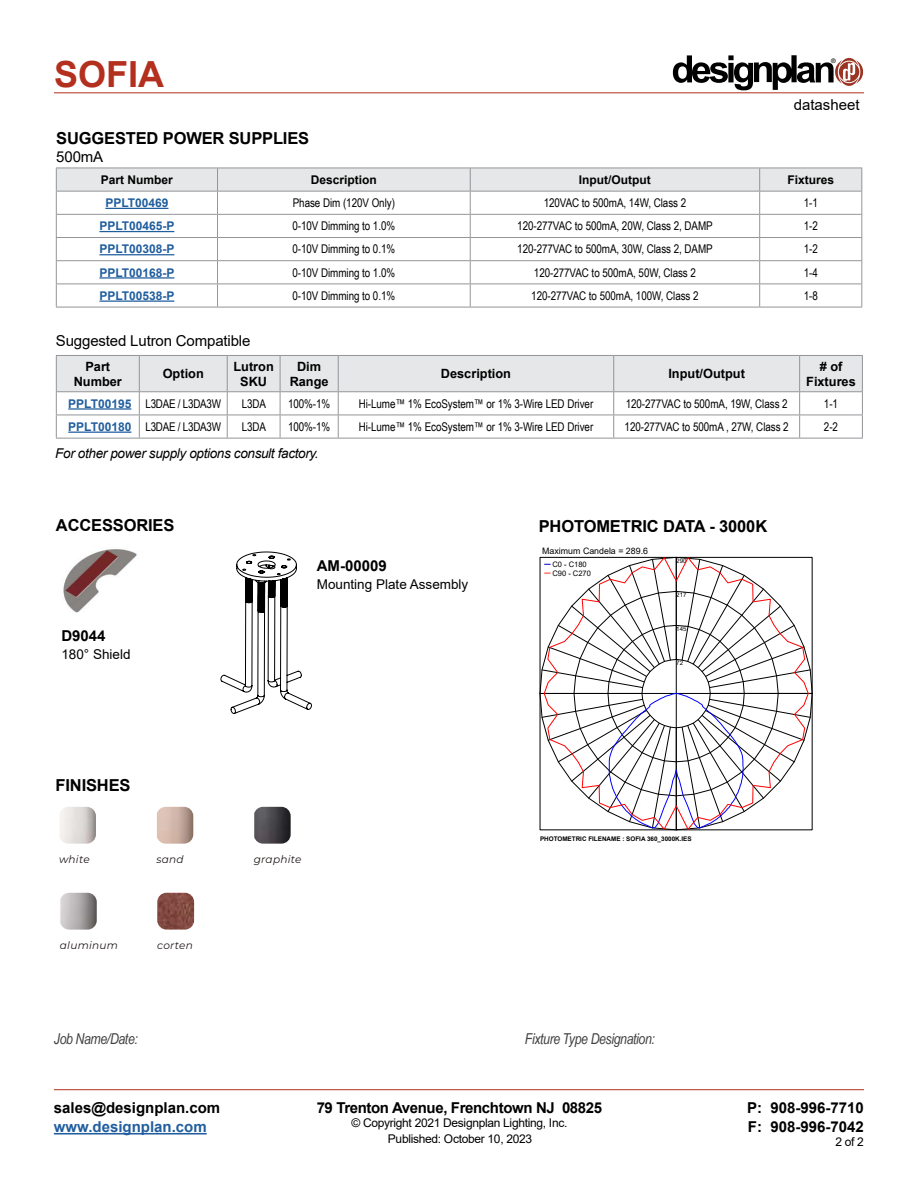
<style>
.page{position:relative;width:918px;height:1188px;background:#fff}
.page>*{position:absolute;margin:0;border:0;box-sizing:border-box;transform-origin:0 0}
.t1{font:700 36px "Arial";color:#b32f1e}
.t2{font:700 16.5px "Arial";letter-spacing:-.01em;color:#000}
.t3{font:700 15px/19.5px "Arial";color:#000}
.t4{font:15px "Arial";letter-spacing:-.01em;color:#000}
.t5{font:italic 15px "Arial Narrow";letter-spacing:-.025em;color:#414042}
.t6{font:700 15px "Arial";letter-spacing:-.025em;color:#000}
.t7{font:700 15px "Arial";color:#215e9e}
.t8{font:italic 13.5px "Arial";letter-spacing:-.025em;color:#000}
.t9{font:13.5px "Arial";color:#000}
.t10{font:700 12.75px/15px "Arial";color:#000;text-align:center}
.t11{font:12px "Arial Narrow";letter-spacing:-.005em;color:#000}
.t12{font:12px "Arial";letter-spacing:-.025em;color:#000}
.t13{font:700 12px "Arial";color:#215e9e}
.t14{font:700 12px "Arial";color:#000}
.t15{font:italic 10.5px "Montserrat";letter-spacing:.025em;color:#211919}
.t16{font:8.85px "Arial";color:#000}
.t17{font:7.5px/8.6px "Arial";color:#000}
.t18{font:700 6.3px "Arial";color:#000}
.t19{font:6.3px "Helvetica";color:#000}
.t20{font:6.15px "Arial";letter-spacing:.005em;color:#000}
.s1{font-family:"Arial";font-weight:700;color:#215e9e}
</style>
<div class="page">
<hr style="left:54px;top:93px;width:810px;height:1px;background:#b32f1e">
<hr style="left:54px;top:1089px;width:810px;height:1px;background:#b32f1e">
<hr style="left:54px;top:1133px;width:153px;height:2px;background:#215e9e">
<svg style="left:673px;top:55px;width:190px;height:35px"></svg>
<svg style="left:542px;top:557px;width:268px;height:273px"></svg>
<img style="left:60px;top:807px;width:36px;height:37px">
<img style="left:157px;top:807px;width:36px;height:37px">
<img style="left:254px;top:807px;width:37px;height:37px">
<img style="left:60px;top:893px;width:37px;height:37px">
<img style="left:157px;top:893px;width:37px;height:37px">
<img style="left:63px;top:549px;width:74px;height:64px">
<hr style="left:56px;top:307px;width:162px;height:1px;background:#939598">
<hr style="left:218px;top:307px;width:252px;height:1px;background:#939598">
<hr style="left:470px;top:307px;width:290px;height:1px;background:#939598">
<hr style="left:760px;top:307px;width:102px;height:1px;background:#939598">
<svg style="left:56px;top:168px;width:806px;height:139px"></svg>
<hr style="left:56px;top:191px;width:162px;height:1px;background:#939598">
<hr style="left:218px;top:191px;width:252px;height:1px;background:#939598">
<hr style="left:470px;top:191px;width:290px;height:1px;background:#939598">
<hr style="left:760px;top:191px;width:102px;height:1px;background:#939598">
<hr style="left:56px;top:214px;width:162px;height:1px;background:#939598">
<hr style="left:218px;top:214px;width:252px;height:1px;background:#939598">
<hr style="left:470px;top:214px;width:290px;height:1px;background:#939598">
<hr style="left:760px;top:214px;width:102px;height:1px;background:#939598">
<hr style="left:105px;top:208px;width:63px;height:1px;background:#215e9e">
<hr style="left:99px;top:231px;width:75px;height:1px;background:#215e9e">
<hr style="left:99px;top:254px;width:75px;height:1px;background:#215e9e">
<hr style="left:99px;top:277px;width:75px;height:2px;background:#215e9e">
<hr style="left:99px;top:300px;width:75px;height:2px;background:#215e9e">
<hr style="left:56px;top:438px;width:83px;height:1px;background:#939598">
<hr style="left:139px;top:438px;width:88px;height:1px;background:#939598">
<hr style="left:227px;top:438px;width:53px;height:1px;background:#939598">
<hr style="left:280px;top:438px;width:58px;height:1px;background:#939598">
<hr style="left:338px;top:438px;width:276px;height:1px;background:#939598">
<hr style="left:614px;top:438px;width:186px;height:1px;background:#939598">
<hr style="left:800px;top:438px;width:63px;height:1px;background:#939598">
<svg style="left:56px;top:356px;width:807px;height:82px"></svg>
<hr style="left:56px;top:355px;width:83px;height:1px;background:#939598">
<hr style="left:56px;top:356px;width:1px;height:35px;background:#939598">
<hr style="left:139px;top:355px;width:88px;height:1px;background:#939598">
<hr style="left:227px;top:355px;width:53px;height:1px;background:#939598">
<hr style="left:280px;top:355px;width:58px;height:1px;background:#939598">
<hr style="left:338px;top:355px;width:276px;height:1px;background:#939598">
<hr style="left:614px;top:355px;width:186px;height:1px;background:#939598">
<hr style="left:800px;top:355px;width:63px;height:1px;background:#939598">
<hr style="left:862px;top:356px;width:1px;height:35px;background:#939598">
<hr style="left:68px;top:408px;width:63px;height:2px;background:#215e9e">
<hr style="left:68px;top:432px;width:63px;height:1px;background:#215e9e">
<svg style="left:221px;top:552px;width:91px;height:162px"></svg>
<h1 class="t1" style="left:54px;top:49px;width:112px">SOFIA</h1>
<p class="t19" style="left:831px;top:57px;width:6px">®</p>
<p class="t4" style="left:794px;top:95px;width:67px">datasheet</p>
<h2 class="t2" style="left:56px;top:127px;width:254px">SUGGESTED POWER SUPPLIES</h2>
<p class="t4" style="left:56px;top:146px;width:48px">500mA</p>
<p class="t14" style="left:101px;top:171px;width:74px">Part Number</p>
<p class="t14" style="left:311px;top:171px;width:68px">Description</p>
<p class="t14" style="left:579px;top:171px;width:73px">Input/Output</p>
<p class="t14" style="left:787px;top:171px;width:48px">Fixtures</p>
<p class="t13" style="left:105px;top:194px;width:65px">PPLT00469</p>
<p class="t11" style="left:293px;top:194px;width:104px">Phase Dim (120V Only)</p>
<p class="t11" style="left:544px;top:194px;width:144px">120VAC to 500mA, 14W, Class 2</p>
<p class="t11" style="left:804px;top:194px;width:16px">1-1</p>
<p class="t13" style="left:99px;top:218px;width:77px">PPLT00465-P</p>
<p class="t11" style="left:293px;top:217px;width:104px">0-10V Dimming to 1.0%</p>
<p class="t11" style="left:517px;top:217px;width:197px">120-277VAC to 500mA, 20W, Class 2, DAMP</p>
<p class="t11" style="left:804px;top:217px;width:16px">1-2</p>
<p class="t13" style="left:99px;top:241px;width:77px">PPLT00308-P</p>
<p class="t11" style="left:293px;top:240px;width:104px">0-10V Dimming to 0.1%</p>
<p class="t11" style="left:517px;top:240px;width:197px">120-277VAC to 500mA, 30W, Class 2, DAMP</p>
<p class="t11" style="left:804px;top:240px;width:16px">1-2</p>
<p class="t13" style="left:99px;top:264px;width:77px">PPLT00168-P</p>
<p class="t11" style="left:293px;top:264px;width:104px">0-10V Dimming to 1.0%</p>
<p class="t11" style="left:534px;top:264px;width:163px">120-277VAC to 500mA, 50W, Class 2</p>
<p class="t11" style="left:804px;top:264px;width:16px">1-4</p>
<p class="t13" style="left:99px;top:287px;width:77px">PPLT00538-P</p>
<p class="t11" style="left:293px;top:287px;width:104px">0-10V Dimming to 0.1%</p>
<p class="t11" style="left:531px;top:287px;width:169px">120-277VAC to 500mA, 100W, Class 2</p>
<p class="t11" style="left:804px;top:287px;width:16px">1-8</p>
<p class="t4" style="left:56px;top:331px;width:196px">Suggested Lutron Compatible</p>
<p class="t10" style="left:74px;top:359px;width:50px">Part<br>Number</p>
<p class="t10" style="left:163px;top:366px;width:43px">Option</p>
<p class="t10" style="left:233px;top:359px;width:42px">Lutron<br>SKU</p>
<p class="t10" style="left:290px;top:359px;width:40px">Dim<br>Range</p>
<p class="t10" style="left:441px;top:366px;width:72px">Description</p>
<p class="t10" style="left:668px;top:366px;width:78px">Input/Output</p>
<p class="t10" style="left:806px;top:359px;width:51px"># of<br>Fixtures</p>
<p class="t11" style="left:68px;top:395px;width:154px"><span class="s1">PPLT00195</span> L3DAE / L3DA3W</p>
<p class="t11" style="left:242px;top:395px;width:26px">L3DA</p>
<p class="t11" style="left:288px;top:395px;width:44px">100%-1%</p>
<p class="t11" style="left:359px;top:395px;width:236px">Hi-Lume™ 1% EcoSystem™ or 1% 3-Wire LED Driver</p>
<p class="t11" style="left:626px;top:395px;width:163px">120-277VAC to 500mA, 19W, Class 2</p>
<p class="t11" style="left:824px;top:395px;width:16px">1-1</p>
<p class="t11" style="left:68px;top:418px;width:154px"><span class="s1">PPLT00180</span> L3DAE / L3DA3W</p>
<p class="t11" style="left:242px;top:418px;width:26px">L3DA</p>
<p class="t11" style="left:288px;top:418px;width:44px">100%-1%</p>
<p class="t11" style="left:359px;top:418px;width:236px">Hi-Lume™ 1% EcoSystem™ or 1% 3-Wire LED Driver</p>
<p class="t11" style="left:625px;top:418px;width:166px">120-277VAC to 500mA , 27W, Class 2</p>
<p class="t11" style="left:824px;top:418px;width:16px">2-2</p>
<p class="t8" style="left:55px;top:444px;width:265px">For other power supply options consult factory.</p>
<h2 class="t2" style="left:56px;top:513px;width:120px">ACCESSORIES</h2>
<p class="t3" style="left:61px;top:626px;width:46px">D9044</p>
<p class="t9" style="left:61px;top:645px;width:71px">180° Shield</p>
<p class="t3" style="left:317px;top:556px;width:72px">AM-00009</p>
<p class="t9" style="left:317px;top:575px;width:153px">Mounting Plate Assembly</p>
<h2 class="t2" style="left:56px;top:774px;width:76px">FINISHES</h2>
<p class="t15" style="left:59px;top:853px;width:32px">white</p>
<p class="t15" style="left:156px;top:853px;width:29px">sand</p>
<p class="t15" style="left:254px;top:853px;width:49px">graphite</p>
<p class="t15" style="left:60px;top:939px;width:60px">aluminum</p>
<p class="t15" style="left:157px;top:939px;width:37px">corten</p>
<h2 class="t2" style="left:539px;top:515px;width:230px">PHOTOMETRIC DATA - 3000K</h2>
<p class="t16" style="left:542px;top:545px;width:107px">Maximum Candela = 289.6</p>
<p class="t17" style="left:552px;top:560px;width:40px">C0 - C180<br>C90 - C270</p>
<p class="t20" style="left:676px;top:557px;width:12px">290</p>
<p class="t20" style="left:676px;top:591px;width:12px">217</p>
<p class="t20" style="left:676px;top:625px;width:12px">145</p>
<p class="t20" style="left:676px;top:659px;width:8px">72</p>
<p class="t18" style="left:540px;top:835px;width:153px">PHOTOMETRIC FILENAME : SOFIA 360_3000K.IES</p>
<p class="t5" style="left:54px;top:1028px;width:85px">Job Name/Date:</p>
<p class="t5" style="left:525px;top:1029px;width:132px">Fixture Type Designation:</p>
<p class="t3" style="left:54px;top:1098px;width:168px">sales@designplan.com</p>
<p class="t7" style="left:54px;top:1116px;width:154px">www.designplan.com</p>
<p class="t6" style="left:317px;top:1097px;width:287px">79 Trenton Avenue, Frenchtown NJ 08825</p>
<p class="t12" style="left:351px;top:1115px;width:217px">© Copyright 2021 Designplan Lighting, Inc.</p>
<p class="t3" style="left:747px;top:1098px;width:118px">P: 908-996-7710<br>F: 908-996-7042</p>
<p class="t12" style="left:388px;top:1130px;width:146px">Published: October 10, 2023</p>
<p class="t12" style="left:835px;top:1133px;width:30px">2 of 2</p>
</div>
